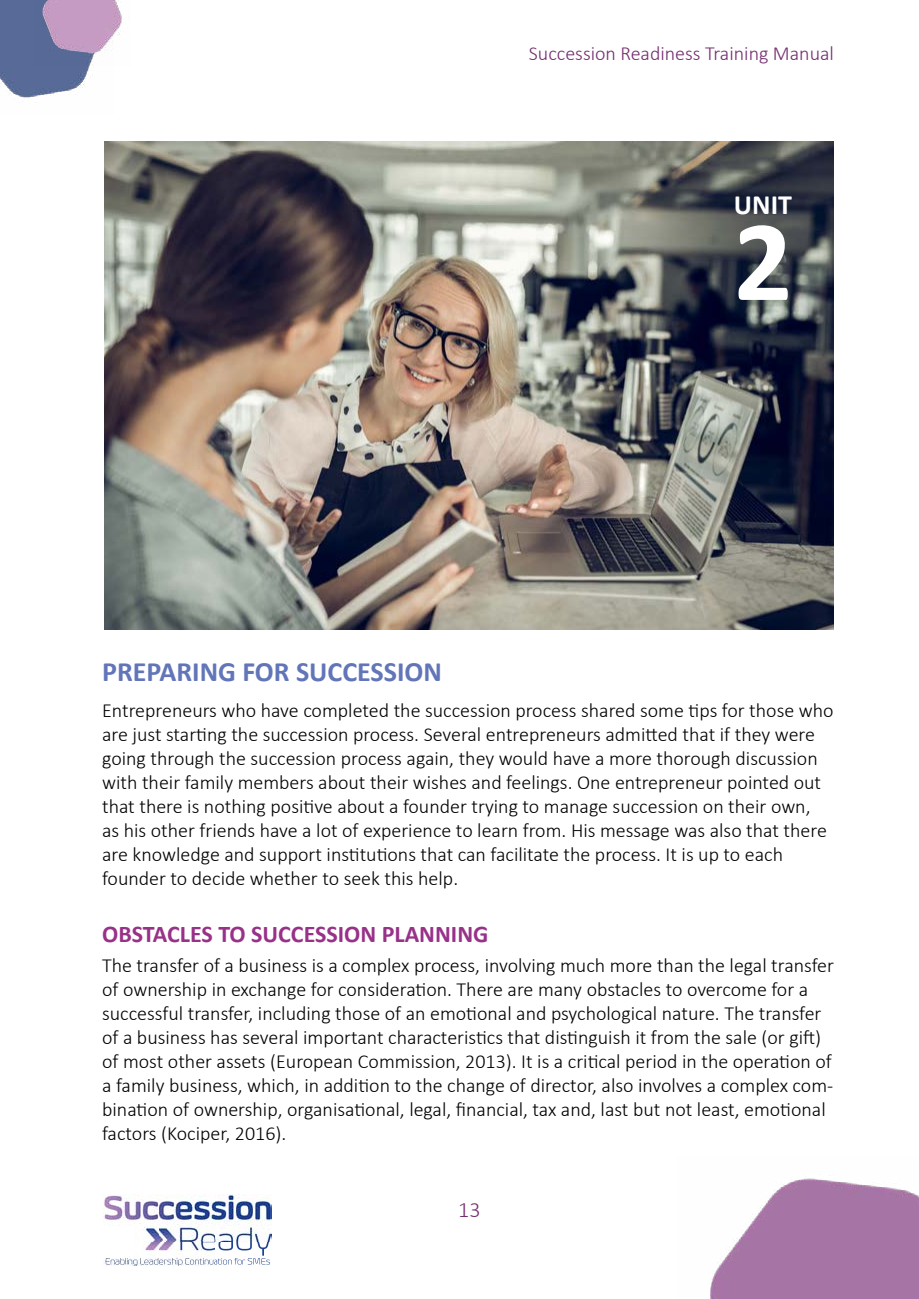
<style>
.page{position:relative;width:919px;height:1299px;background:#fff}
.page>*{position:absolute;margin:0;border:0;box-sizing:border-box;transform-origin:0 0}
.t1{font:700 116px "Calibri";color:#fff}
.t2{font:700 28px "Calibri";color:#6175b8}
.t3{font:700 28px "Calibri";color:#fff}
.t4{font:700 24px "Calibri";color:#983188}
.t5{font:300 22px "Calibri";color:#742e6f}
.t6{font:300 20px/24px "Calibri";color:#000}
.t7{font:300 20px "Calibri";color:#742e6f}
</style>
<div class="page">
<img style="left:0;top:0;width:93px;height:98px">
<img style="left:33px;top:0;width:89px;height:66px">
<img style="left:710px;top:1178px;width:208px;height:120px">
<img style="left:103px;top:1194px;width:169px;height:72px">
<img style="left:104px;top:142px;width:729px;height:487px">
<p class="t7" style="left:529px;top:41px;width:306px">Succession Readiness Training Manual</p>
<h2 class="t3" style="left:733px;top:187px;width:60px">UNIT</h2>
<h1 class="t1" style="left:733px;top:189px;width:60px">2</h1>
<h2 class="t2" style="left:102px;top:654px;width:341px">PREPARING FOR SUCCESSION</h2>
<p class="t6" style="left:102px;top:697px;width:733px">Entrepreneurs who have completed the succession process shared some tips for those who are just starting the succession process. Several entrepreneurs admitted that if they were going through the succession process again, they would have a more thorough discussion with their family members about their wishes and feelings. One entrepreneur pointed out that there is nothing positive about a founder trying to manage succession on their own,<br>as his other friends have a lot of experience to learn from. His message was also that there are knowledge and support institutions that can facilitate the process. It is up to each founder to decide whether to seek this help.</p>
<p class="t4" style="left:102px;top:919px;width:388px">OBSTACLES TO SUCCESSION PLANNING</p>
<p class="t6" style="left:102px;top:952px;width:733px">The transfer of a business is a complex process, involving much more than the legal transfer of ownership in exchange for consideration. There are many obstacles to overcome for a successful transfer, including those of an emotional and psychological nature. The transfer of a business has several important characteristics that distinguish it from the sale (or gift) of most other assets (European Commission, 2013). It is a critical period in the operation of a family business, which, in addition to the change of director, also involves a complex com&shy;bination of ownership, organisational, legal, financial, tax and, last but not least, emotional factors (Kociper, 2016).</p>
<p class="t5" style="left:458px;top:1195px;width:24px">13</p>
</div>
